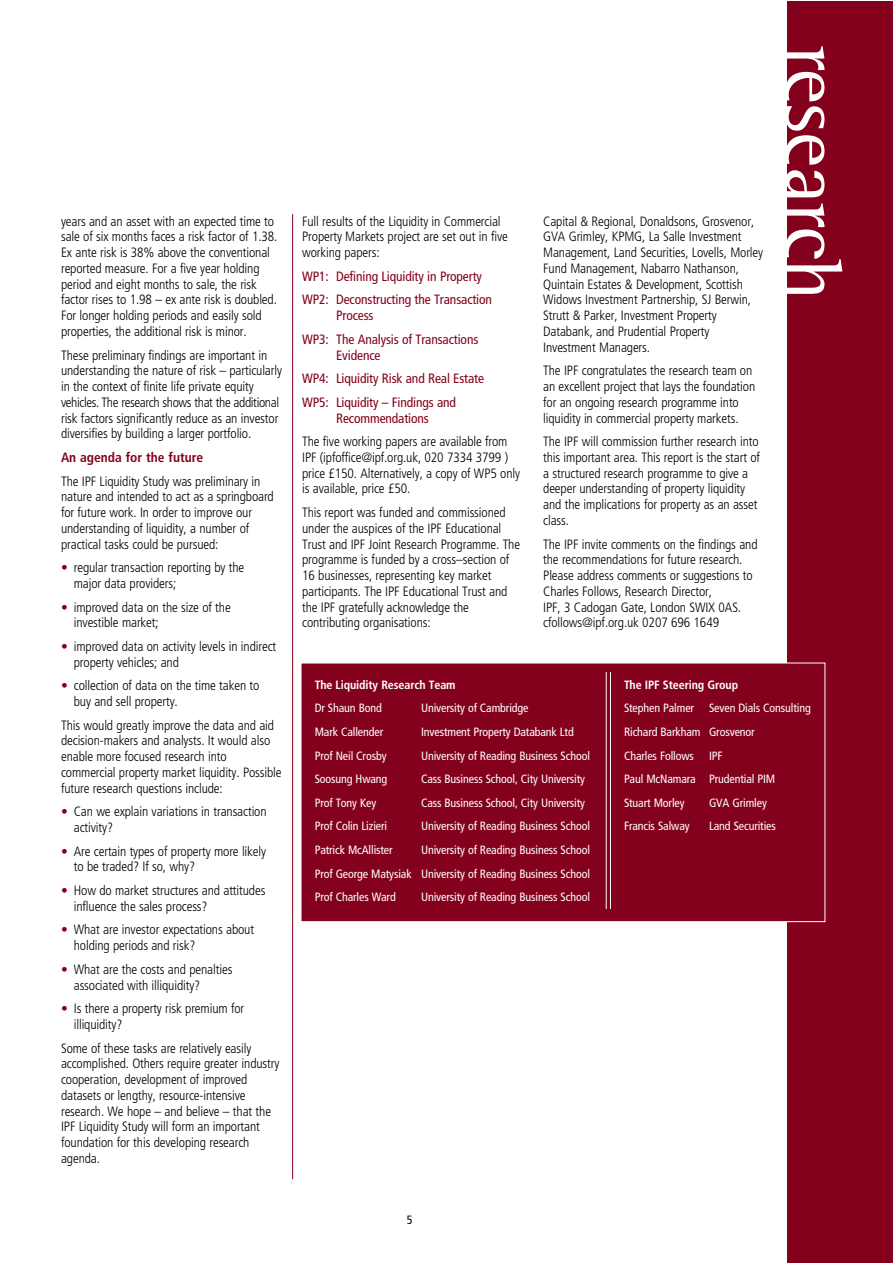
<style>
.page{position:relative;width:893px;height:1263px;background:#fff}
.page>*{position:absolute;margin:0;border:0;box-sizing:border-box;transform-origin:0 0}
.t1{font:79.95px "Rotis Semi Serif";letter-spacing:-.01em;color:#fff}
.t2{font:300 condensed 13.5px/15.8px "Frutiger";letter-spacing:-.01em;color:#000}
.t3{font:condensed 13.5px/23.7px "Frutiger";letter-spacing:-.01em;color:#84011d}
.t4{font:700 condensed 13.5px "Frutiger";color:#84011d}
.t5{font:condensed 12px/23.5px "Frutiger";letter-spacing:-.01em;color:#fff}
.t6{font:700 condensed 12px "Frutiger";letter-spacing:-.01em;color:#fff}
.t7{font:condensed 12px "Frutiger";color:#000}
.s1{color:#84011d}
</style>
<div class="page">
<div style="left:787px;top:2px;width:105px;height:1261px;background:#84011d"></div>
<div style="left:301px;top:663px;width:524px;height:259px;background:#84011d"></div>
<div style="left:300px;top:663px;width:525px;height:259px;border:1px solid #fff"></div>
<hr style="left:606px;top:672px;width:1px;height:237px;background:#fff">
<hr style="left:610px;top:672px;width:1px;height:237px;background:#fff">
<hr style="left:292px;top:214px;width:1px;height:965px;background:#84011d">
<p class="t2" style="left:61px;top:214px;width:218px">years and an asset with an expected time to sale of six months faces a risk factor of 1.38.<br>Ex ante risk is 38% above the conventional reported measure. For a five year holding period and eight months to sale, the risk factor rises to 1.98 – ex ante risk is doubled.<br>For longer holding periods and easily sold properties, the additional risk is minor.</p>
<p class="t2" style="left:61px;top:348px;width:222px">These preliminary findings are important in understanding the nature of risk – particularly in the context of finite life private equity vehicles. The research shows that the additional risk factors significantly reduce as an investor diversifies by building a larger portfolio.</p>
<p class="t4" style="left:61px;top:452px;width:144px">An agenda for the future</p>
<p class="t2" style="left:61px;top:474px;width:214px">The IPF Liquidity Study was preliminary in nature and intended to act as a springboard for future work. In order to improve our understanding of liquidity, a number of practical tasks could be pursued:</p>
<p class="t2" style="left:74px;top:561px;width:172px;text-indent:-13px"><span class="s1">•</span> regular transaction reporting by the major data providers;</p>
<p class="t2" style="left:74px;top:600px;width:158px;text-indent:-13px"><span class="s1">•</span> improved data on the size of the investible market;</p>
<p class="t2" style="left:74px;top:639px;width:204px;text-indent:-13px"><span class="s1">•</span> improved data on activity levels in indirect property vehicles; and</p>
<p class="t2" style="left:74px;top:679px;width:187px;text-indent:-13px"><span class="s1">•</span> collection of data on the time taken to buy and sell property.</p>
<p class="t2" style="left:61px;top:718px;width:222px">This would greatly improve the data and aid decision-makers and analysts. It would also enable more focused research into commercial property market liquidity. Possible future research questions include:</p>
<p class="t2" style="left:74px;top:805px;width:194px;text-indent:-13px"><span class="s1">•</span> Can we explain variations in transaction activity?</p>
<p class="t2" style="left:74px;top:844px;width:194px;text-indent:-13px"><span class="s1">•</span> Are certain types of property more likely to be traded? If so, why?</p>
<p class="t2" style="left:74px;top:884px;width:193px;text-indent:-13px"><span class="s1">•</span> How do market structures and attitudes influence the sales process?</p>
<p class="t2" style="left:74px;top:923px;width:182px;text-indent:-13px"><span class="s1">•</span> What are investor expectations about holding periods and risk?</p>
<p class="t2" style="left:74px;top:962px;width:160px;text-indent:-13px"><span class="s1">•</span> What are the costs and penalties associated with illiquidity?</p>
<p class="t2" style="left:74px;top:1002px;width:172px;text-indent:-13px"><span class="s1">•</span> Is there a property risk premium for illiquidity?</p>
<p class="t2" style="left:61px;top:1041px;width:220px">Some of these tasks are relatively easily accomplished. Others require greater industry cooperation, development of improved datasets or lengthy, resource-intensive research. We hope – and believe – that the IPF Liquidity Study will form an important foundation for this developing research agenda.</p>
<p class="t2" style="left:302px;top:214px;width:207px">Full results of the Liquidity in Commercial<br>Property Markets project are set out in five working papers:</p>
<p class="t3" style="left:302px;top:265px;width:191px">WP1: Defining Liquidity in Property<br>WP2: Deconstructing the Transaction</p>
<p class="t3" style="left:302px;top:305px;width:178px;text-indent:34px">Process<br>WP3: The Analysis of Transactions</p>
<p class="t3" style="left:302px;top:344px;width:183px;text-indent:34px">Evidence<br>WP4: Liquidity Risk and Real Estate<br>WP5: Liquidity – Findings and</p>
<p class="t3" style="left:336px;top:407px;width:94px">Recommendations</p>
<p class="t2" style="left:302px;top:435px;width:219px">The five working papers are available from IPF (ipfoffice@ipf.org.uk, 020 7334 3799 ) price £150. Alternatively, a copy of WP5 only is available, price £50.</p>
<p class="t2" style="left:302px;top:506px;width:219px">This report was funded and commissioned under the auspices of the IPF Educational Trust and IPF Joint Research Programme. The programme is funded by a cross–section of 16 businesses, representing key market participants. The IPF Educational Trust and the IPF gratefully acknowledge the contributing organisations:</p>
<p class="t2" style="left:543px;top:214px;width:221px">Capital &amp; Regional, Donaldsons, Grosvenor, GVA Grimley, KPMG, La Salle Investment Management, Land Securities, Lovells, Morley Fund Management, Nabarro Nathanson, Quintain Estates &amp; Development, Scottish Widows Investment Partnership, SJ Berwin, Strutt &amp; Parker, Investment Property Databank, and Prudential Property Investment Managers.</p>
<p class="t2" style="left:543px;top:364px;width:213px">The IPF congratulates the research team on an excellent project that lays the foundation for an ongoing research programme into liquidity in commercial property markets.</p>
<p class="t2" style="left:543px;top:435px;width:218px">The IPF will commission further research into this important area. This report is the start of a structured research programme to give a deeper understanding of property liquidity and the implications for property as an asset class.</p>
<p class="t2" style="left:543px;top:537px;width:216px">The IPF invite comments on the findings and the recommendations for future research.<br>Please address comments or suggestions to Charles Follows, Research Director,<br>IPF, 3 Cadogan Gate, London SWIX 0AS. cfollows@ipf.org.uk 0207 696 1649</p>
<h1 class="t1" style="left:842px;top:46px;width:256px;rotate:90deg">research</h1>
<p class="t6" style="left:315px;top:680px;width:142px">The Liquidity Research Team</p>
<p class="t5" style="left:315px;top:697px;width:69px">Dr Shaun Bond</p>
<p class="t5" style="left:421px;top:697px;width:109px">University of Cambridge</p>
<p class="t5" style="left:315px;top:721px;width:70px">Mark Callender</p>
<p class="t5" style="left:421px;top:721px;width:154px">Investment Property Databank Ltd</p>
<p class="t5" style="left:315px;top:745px;width:73px">Prof Neil Crosby</p>
<p class="t5" style="left:421px;top:745px;width:170px">University of Reading Business School</p>
<p class="t5" style="left:315px;top:768px;width:74px">Soosung Hwang</p>
<p class="t5" style="left:421px;top:768px;width:165px">Cass Business School, City University</p>
<p class="t5" style="left:315px;top:792px;width:63px">Prof Tony Key</p>
<p class="t5" style="left:421px;top:792px;width:165px">Cass Business School, City University</p>
<p class="t5" style="left:315px;top:815px;width:74px">Prof Colin Lizieri</p>
<p class="t5" style="left:421px;top:815px;width:170px">University of Reading Business School</p>
<p class="t5" style="left:315px;top:839px;width:80px">Patrick McAllister</p>
<p class="t5" style="left:315px;top:839px;width:277px;text-align:justify;text-indent:106px">University of Reading Business School Prof George Matysiak University of Reading Business School Prof Charles Ward</p>
<p class="t5" style="left:421px;top:886px;width:170px">University of Reading Business School</p>
<p class="t6" style="left:624px;top:680px;width:116px">The IPF Steering Group</p>
<p class="t5" style="left:624px;top:697px;width:188px">Stephen Palmer Seven Dials Consulting<br>Richard Barkham Grosvenor<br>Charles Follows</p>
<p class="t5" style="left:624px;top:745px;width:153px;text-indent:85px">IPF<br>Paul McNamara Prudential PIM<br>Stuart Morley</p>
<p class="t5" style="left:709px;top:792px;width:59px">GVA Grimley</p>
<p class="t5" style="left:624px;top:815px;width:67px">Francis Salway</p>
<p class="t5" style="left:709px;top:815px;width:68px">Land Securities</p>
<p class="t7" style="left:407px;top:1215px;width:7px">5</p>
</div>
